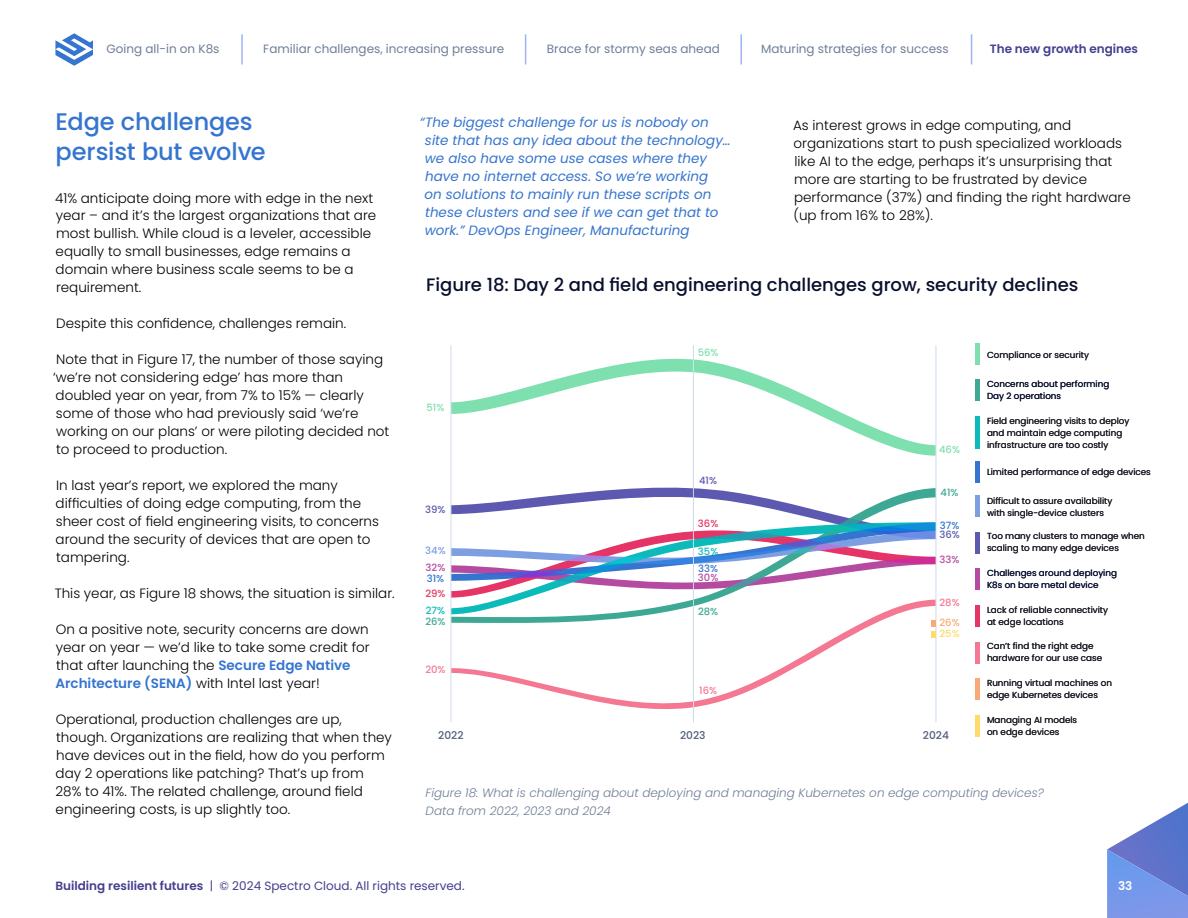
<style>
.page{position:relative;width:1188px;height:918px;background:#fff}
.page>*{position:absolute;margin:0;border:0;box-sizing:border-box;transform-origin:0 0}
.t1{font:500 24px/30px "Poppins";letter-spacing:-.005em;color:#3575cf}
.t2{font:500 18px "Poppins";color:#090f2d}
.t3{font:300 13.5px/18px "Poppins";color:#000}
.t4{font:italic 13.5px/18px "Poppins";color:#3575cf}
.t5{font:italic 300 12px/18px "Poppins";color:#6e7e96}
.t6{font:12px "Poppins";color:#6e7e96}
.t7{font:12px "Poppins";color:#433e8e}
.t8{font:600 12px "Poppins";color:#433e8e}
.t9{font:600 12px "Poppins";color:#fff}
.t10{font:500 10.65px "Poppins";color:#505e77}
.t11{font:500 10.05px "Poppins";color:#f47892}
.t12{font:500 10.05px "Poppins";color:#b54aa1}
.t13{font:500 10.05px "Poppins";color:#5d58b0}
.t14{font:500 10.05px "Poppins";color:#3575cf}
.t15{font:500 10.05px "Poppins";color:#7ee0af}
.t16{font:500 10.05px "Poppins";color:#3da894}
.t17{font:500 10.05px "Poppins";color:#e53567}
.t18{font:500 10.05px "Poppins";color:#0cbaba}
.t19{font:500 10.05px "Poppins";color:#f7aa77}
.t20{font:500 10.05px "Poppins";color:#ffdc69}
.t21{font:500 10.05px "Poppins";color:#7d9fe2}
.t22{font:8.7px/11.9px "Poppins";color:#090f2d}
.s1{font-weight:600;color:#3575cf}
.s2{font-weight:600}
</style>
<div class="page">
<svg style="left:1107px;top:803px;width:81px;height:115px"></svg>
<hr style="left:693px;top:346px;width:1px;height:376px;background:#cfdbe8">
<hr style="left:936px;top:346px;width:1px;height:376px;background:#cfdbe8">
<hr style="left:451px;top:346px;width:1px;height:376px;background:#cfdbe8">
<hr style="left:976px;top:343px;width:4px;height:22px;background:#7ee0af">
<hr style="left:976px;top:461px;width:4px;height:21px;background:#3575cf">
<hr style="left:976px;top:495px;width:4px;height:22px;background:#7d9fe2">
<hr style="left:976px;top:532px;width:4px;height:21px;background:#5d58b0">
<hr style="left:976px;top:568px;width:4px;height:22px;background:#b54aa1">
<hr style="left:976px;top:605px;width:4px;height:22px;background:#e53567">
<hr style="left:976px;top:642px;width:4px;height:21px;background:#f47892">
<hr style="left:976px;top:679px;width:4px;height:21px;background:#f7aa77">
<hr style="left:976px;top:416px;width:4px;height:32px;background:#0cbaba">
<hr style="left:976px;top:380px;width:4px;height:21px;background:#3da894">
<hr style="left:976px;top:715px;width:4px;height:22px;background:#ffdc69">
<svg style="left:451px;top:355px;width:485px;height:101px"></svg>
<svg style="left:451px;top:483px;width:485px;height:115px"></svg>
<svg style="left:451px;top:600px;width:485px;height:115px"></svg>
<svg style="left:931px;top:621px;width:5px;height:16px"></svg>
<svg style="left:56px;top:33px;width:37px;height:33px"></svg>
<p class="t6" style="left:106px;top:42px;width:115px">Going all-in on K8s</p>
<p class="t6" style="left:263px;top:42px;width:242px">Familiar challenges, increasing pressure</p>
<p class="t6" style="left:547px;top:42px;width:175px">Brace for stormy seas ahead</p>
<p class="t6" style="left:761px;top:42px;width:189px">Maturing strategies for success</p>
<p class="t8" style="left:990px;top:42px;width:150px">The new growth engines</p>
<h1 class="t1" style="left:56px;top:107px;width:212px">Edge challenges persist but evolve</h1>
<p class="t3" style="left:55px;top:189px;width:323px">41% anticipate doing more with edge in the next year – and it’s the largest organizations that are most bullish. While cloud is a leveler, accessible equally to small businesses, edge remains a domain where business scale seems to be a requirement.</p>
<p class="t3" style="left:56px;top:315px;width:292px">Despite this confidence, challenges remain.</p>
<p class="t3" style="left:53px;top:351px;width:338px">Note that in Figure 17, the number of those saying ‘we’re not considering edge’ has more than doubled year on year, from 7% to 15% — clearly some of those who had previously said ‘we’re working on our plans’ or were piloting decided not to proceed to production.</p>
<p class="t3" style="left:56px;top:477px;width:325px">In last year’s report, we explored the many difficulties of doing edge computing, from the sheer cost of field engineering visits, to concerns around the security of devices that are open to tampering.</p>
<p class="t3" style="left:55px;top:585px;width:341px">This year, as Figure 18 shows, the situation is similar.</p>
<p class="t3" style="left:55px;top:621px;width:316px">On a positive note, security concerns are down year on year — we’d like to take some credit for that after launching the <span class="s1">Secure Edge Native Architecture (SENA)</span> with Intel last year!</p>
<p class="t3" style="left:56px;top:711px;width:338px">Operational, production challenges are up, though. Organizations are realizing that when they have devices out in the field, how do you perform day 2 operations like patching? That’s up from 28% to 41%. The related challenge, around field engineering costs, is up slightly too.</p>
<p class="t4" style="left:425px;top:113px;width:308px;text-indent:-5px">“The biggest challenge for us is nobody on site that has any idea about the technology… we also have some use cases where they have no internet access. So we’re working<br>on solutions to mainly run these scripts on these clusters and see if we can get that to work.” DevOps Engineer, Manufacturing</p>
<p class="t3" style="left:793px;top:117px;width:339px">As interest grows in edge computing, and organizations start to push specialized workloads like AI to the edge, perhaps it’s unsurprising that more are starting to be frustrated by device performance (37%) and finding the right hardware (up from 16% to 28%).</p>
<h2 class="t2" style="left:426px;top:275px;width:654px">Figure 18: Day 2 and field engineering challenges grow, security declines</h2>
<p class="t15" style="left:698px;top:347px;width:22px">56%</p>
<p class="t22" style="left:987px;top:349px;width:104px">Compliance or security</p>
<p class="t15" style="left:427px;top:402px;width:19px">51%</p>
<p class="t13" style="left:425px;top:504px;width:22px">39%</p>
<p class="t21" style="left:425px;top:545px;width:22px">34%</p>
<p class="t13" style="left:699px;top:475px;width:19px">41%</p>
<p class="t17" style="left:698px;top:517px;width:22px">36%</p>
<p class="t18" style="left:698px;top:545px;width:22px">35%</p>
<p class="t12" style="left:426px;top:562px;width:21px">32%</p>
<p class="t14" style="left:427px;top:573px;width:19px">31%</p>
<p class="t12" style="left:698px;top:571px;width:22px">30%</p>
<p class="t14" style="left:698px;top:563px;width:21px">33%</p>
<p class="t17" style="left:425px;top:588px;width:22px">29%</p>
<p class="t18" style="left:426px;top:605px;width:21px">27%</p>
<p class="t16" style="left:425px;top:615px;width:22px">26%</p>
<p class="t11" style="left:425px;top:664px;width:22px">20%</p>
<p class="t16" style="left:698px;top:606px;width:22px">28%</p>
<p class="t11" style="left:699px;top:684px;width:19px">16%</p>
<p class="t15" style="left:939px;top:444px;width:22px">46%</p>
<p class="t16" style="left:941px;top:486px;width:19px">41%</p>
<p class="t14" style="left:940px;top:519px;width:21px">37%</p>
<p class="t13" style="left:939px;top:529px;width:22px">36%</p>
<p class="t12" style="left:940px;top:554px;width:21px">33%</p>
<p class="t11" style="left:940px;top:597px;width:22px">28%</p>
<p class="t19" style="left:939px;top:616px;width:22px">26%</p>
<p class="t20" style="left:939px;top:628px;width:22px">25%</p>
<p class="t10" style="left:438px;top:729px;width:27px">2022</p>
<p class="t10" style="left:680px;top:729px;width:27px">2023</p>
<p class="t10" style="left:923px;top:729px;width:28px">2024</p>
<p class="t22" style="left:987px;top:378px;width:124px">Concerns about performing<br>Day 2 operations</p>
<p class="t22" style="left:987px;top:415px;width:144px">Field engineering visits to deploy and maintain edge computing infrastructure are too costly</p>
<p class="t22" style="left:987px;top:466px;width:165px">Limited performance of edge devices</p>
<p class="t22" style="left:987px;top:495px;width:127px">Difficult to assure availability with single-device clusters</p>
<p class="t22" style="left:987px;top:530px;width:159px">Too many clusters to manage when scaling to many edge devices</p>
<p class="t22" style="left:987px;top:567px;width:132px">Challenges around deploying<br>K8s on bare metal device</p>
<p class="t22" style="left:987px;top:604px;width:123px">Lack of reliable connectivity at edge locations</p>
<p class="t22" style="left:987px;top:640px;width:117px">Can’t find the right edge hardware for our use case</p>
<p class="t22" style="left:987px;top:677px;width:127px">Running virtual machines on edge Kubernetes devices</p>
<p class="t22" style="left:987px;top:714px;width:92px">Managing AI models on edge devices</p>
<p class="t5" style="left:426px;top:783px;width:620px">Figure 18: What is challenging about deploying and managing Kubernetes on edge computing devices?<br>Data from 2022, 2023 and 2024</p>
<p class="t7" style="left:56px;top:879px;width:411px"><span class="s2">Building resilient futures</span> | © 2024 Spectro Cloud. All rights reserved.</p>
<p class="t9" style="left:1118px;top:879px;width:16px">33</p>
</div>
